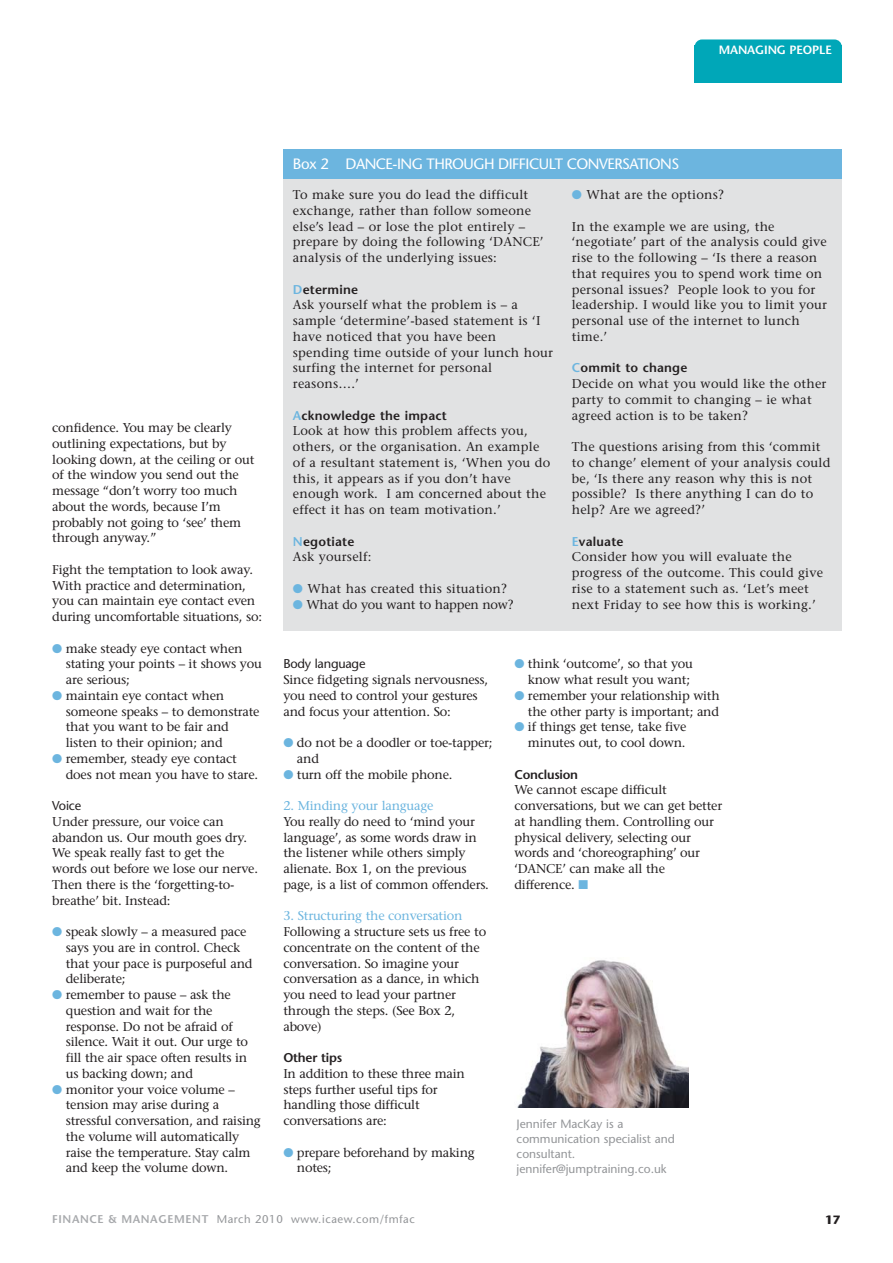
<style>
.page{position:relative;width:893px;height:1263px;background:#fff}
.page>*{position:absolute;margin:0;border:0;box-sizing:border-box;transform-origin:0 0}
.t1{font:15px "Stone Sans";letter-spacing:-.035em;color:#fff}
.t2{font:12.75px/15.8px "Stone Serif";letter-spacing:-.015em;color:#231f20}
.t3{font:12.75px/15.8px "Stone Serif";letter-spacing:.015em;color:#231f20}
.t4{font:600 12.75px "Stone Sans";letter-spacing:.015em;color:#231f20}
.t5{font:12.75px "Stone Serif";letter-spacing:-.015em;color:#6cb5df}
.t6{font:600 12.75px "Stone Sans";letter-spacing:-.015em;color:#231f20}
.t7{font:12.75px "Stone Sans";letter-spacing:-.015em;color:#231f20}
.t8{font:12px/15px "Stone Sans";color:#939598}
.t9{font:600 12px "Stone Sans";letter-spacing:-.01em;color:#fff}
.t10{font:700 12px "Stone Sans";color:#231f20}
.t11{font:11.25px "Stone Sans";letter-spacing:.05em;color:#939598}
.s1{color:#6cb5df}
.s2{font-weight:600;color:#a7a9ac}
</style>
<div class="page">
<div style="left:695px;top:46px;width:147px;height:37px;background:#00a7b8"></div>
<div style="left:695px;top:39px;width:147px;height:15px;background:#00a7b8;border-radius:7px"></div>
<div style="left:283px;top:170px;width:559px;height:461px;background:#e1e2e3"></div>
<div style="left:283px;top:149px;width:559px;height:30px;background:#6cb5df"></div>
<img style="left:517px;top:960px;width:172px;height:148px">
<p class="t9" style="left:719px;top:45px;width:115px">MANAGING PEOPLE</p>
<p class="t2" style="left:52px;top:421px;width:204px">confidence. You may be clearly outlining expectations, but by looking down, at the ceiling or out of the window you send out the message “don’t worry too much about the words, because I’m probably not going to ‘see’ them through anyway.”</p>
<p class="t2" style="left:52px;top:563px;width:211px">Fight the temptation to look away.<br>With practice and determination, you can maintain eye contact even during uncomfortable situations, so:</p>
<p class="t2" style="left:66px;top:642px;width:197px;text-indent:-13px"><span class="s1">●</span> make steady eye contact when stating your points – it shows you are serious;</p>
<p class="t2" style="left:66px;top:689px;width:195px;text-indent:-13px"><span class="s1">●</span> maintain eye contact when someone speaks – to demonstrate that you want to be fair and listen to their opinion; and</p>
<p class="t2" style="left:66px;top:752px;width:194px;text-indent:-13px"><span class="s1">●</span> remember, steady eye contact does not mean you have to stare.</p>
<p class="t7" style="left:52px;top:801px;width:30px">Voice</p>
<p class="t2" style="left:52px;top:815px;width:207px">Under pressure, our voice can abandon us. Our mouth goes dry.<br>We speak really fast to get the words out before we lose our nerve.<br>Then there is the ‘forgetting-to&shy;breathe’ bit. Instead:</p>
<p class="t2" style="left:66px;top:925px;width:188px;text-indent:-13px"><span class="s1">●</span> speak slowly – a measured pace says you are in control. Check that your pace is purposeful and deliberate;</p>
<p class="t2" style="left:66px;top:988px;width:184px;text-indent:-13px"><span class="s1">●</span> remember to pause – ask the question and wait for the response. Do not be afraid of silence. Wait it out. Our urge to fill the air space often results in us backing down; and</p>
<p class="t2" style="left:66px;top:1083px;width:196px;text-indent:-13px"><span class="s1">●</span> monitor your voice volume – tension may arise during a stressful conversation, and raising the volume will automatically raise the temperature. Stay calm and keep the volume down.</p>
<p class="t1" style="left:293px;top:158px;width:388px">Box 2 DANCE-ING THROUGH DIFFICULT CONVERSATIONS</p>
<p class="t3" style="left:293px;top:188px;width:252px">To make sure you do lead the difficult exchange, rather than follow someone else’s lead – or lose the plot entirely – prepare by doing the following ‘DANCE’ analysis of the underlying issues:</p>
<p class="t4" style="left:293px;top:284px;width:67px"><span class="s1">D</span>etermine</p>
<p class="t3" style="left:293px;top:299px;width:262px">Ask yourself what the problem is – a sample ‘determine’-based statement is ‘I have noticed that you have been spending time outside of your lunch hour surfing the internet for personal reasons….’</p>
<p class="t4" style="left:293px;top:410px;width:155px"><span class="s1">A</span>cknowledge the impact</p>
<p class="t3" style="left:293px;top:425px;width:259px">Look at how this problem affects you, others, or the organisation. An example of a resultant statement is, ‘When you do this, it appears as if you don’t have enough work. I am concerned about the effect it has on team motivation.’</p>
<p class="t4" style="left:293px;top:536px;width:63px"><span class="s1">N</span>egotiate</p>
<p class="t3" style="left:293px;top:551px;width:80px">Ask yourself:</p>
<p class="t3" style="left:293px;top:582px;width:216px"><span class="s1">●</span> What has created this situation?</p>
<p class="t2" style="left:293px;top:598px;width:222px"><span class="s1">●</span> What do you want to happen now?</p>
<p class="t3" style="left:572px;top:188px;width:154px"><span class="s1">●</span> What are the options?</p>
<p class="t3" style="left:572px;top:220px;width:257px">In the example we are using, the ‘negotiate’ part of the analysis could give rise to the following – ‘Is there a reason that requires you to spend work time on personal issues? People look to you for leadership. I would like you to limit your personal use of the internet to lunch time.’</p>
<p class="t4" style="left:572px;top:363px;width:117px"><span class="s1">C</span>ommit to change</p>
<p class="t3" style="left:572px;top:377px;width:256px">Decide on what you would like the other party to commit to changing – ie what agreed action is to be taken?</p>
<p class="t3" style="left:572px;top:440px;width:260px">The questions arising from this ‘commit to change’ element of your analysis could be, ‘Is there any reason why this is not possible? Is there anything I can do to help? Are we agreed?’</p>
<p class="t4" style="left:572px;top:536px;width:53px"><span class="s1">E</span>valuate</p>
<p class="t3" style="left:572px;top:551px;width:253px">Consider how you will evaluate the progress of the outcome. This could give rise to a statement such as. ‘Let’s meet next Friday to see how this is working.’</p>
<p class="t7" style="left:283px;top:659px;width:84px">Body language</p>
<p class="t2" style="left:283px;top:673px;width:206px">Since fidgeting signals nervousness, you need to control your gestures and focus your attention. So:</p>
<p class="t2" style="left:297px;top:736px;width:197px;text-indent:-14px"><span class="s1">●</span> do not be a doodler or toe-tapper; and</p>
<p class="t2" style="left:283px;top:768px;width:171px"><span class="s1">●</span> turn off the mobile phone.</p>
<p class="t5" style="left:283px;top:801px;width:151px">2. Minding your language</p>
<p class="t2" style="left:283px;top:815px;width:207px">You really do need to ‘mind your language’, as some words draw in the listener while others simply alienate. Box 1, on the previous page, is a list of common offenders.</p>
<p class="t5" style="left:283px;top:911px;width:181px">3. Structuring the conversation</p>
<p class="t2" style="left:283px;top:925px;width:204px">Following a structure sets us free to concentrate on the content of the conversation. So imagine your conversation as a dance, in which you need to lead your partner through the steps. (See Box 2, above)</p>
<p class="t6" style="left:283px;top:1053px;width:60px">Other tips</p>
<p class="t2" style="left:283px;top:1067px;width:183px">In addition to these three main steps further useful tips for handling those difficult conversations are:</p>
<p class="t2" style="left:297px;top:1146px;width:179px;text-indent:-14px"><span class="s1">●</span> prepare beforehand by making notes;</p>
<p class="t2" style="left:514px;top:657px;width:180px;text-align:right"><span class="s1">●</span> think ‘outcome’, so that you know what result you want;</p>
<p class="t2" style="left:514px;top:689px;width:207px;text-align:right"><span class="s1">●</span> remember your relationship with the other party is important; and</p>
<p class="t2" style="left:514px;top:720px;width:173px;text-align:right"><span class="s1">●</span> if things get tense, take five minutes out, to cool down.</p>
<p class="t6" style="left:514px;top:769px;width:65px">Conclusion</p>
<p class="t2" style="left:514px;top:783px;width:209px">We cannot escape difficult conversations, but we can get better at handling them. Controlling our physical delivery, selecting our words and ‘choreographing’ our ‘DANCE’ can make all the difference. <span class="s1">■</span></p>
<p class="t8" style="left:516px;top:1117px;width:160px">Jennifer MacKay is a communication specialist and consultant. jennifer@jumptraining.co.uk</p>
<p class="t11" style="left:52px;top:1215px;width:364px"><span class="s2">FINANCE &amp; MANAGEMENT</span> March 2010 www.icaew.com/fmfac</p>
<p class="t10" style="left:825px;top:1215px;width:17px">17</p>
</div>
